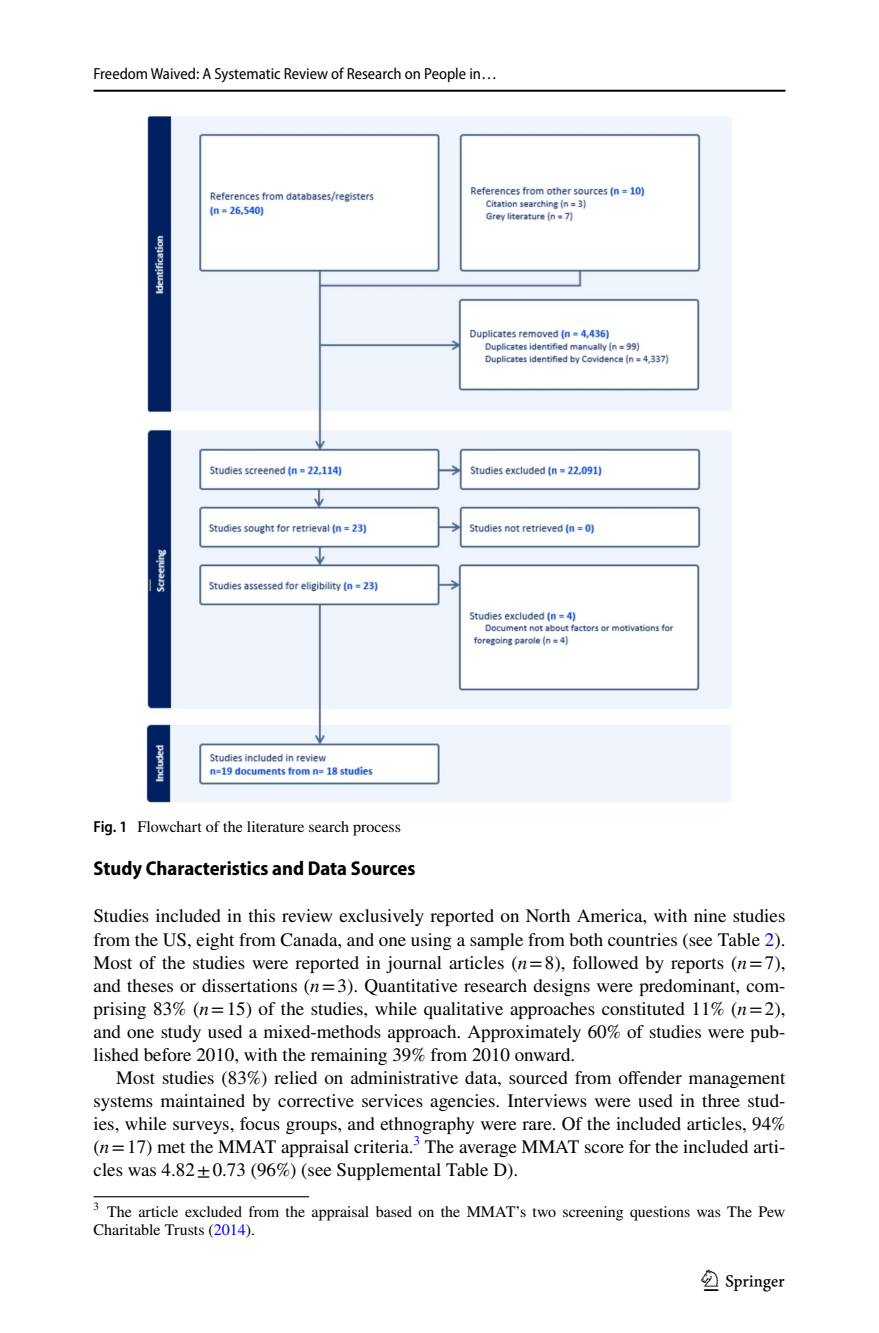
<style>
.page{position:relative;width:879px;height:1333px;background:#fff}
.page>*{position:absolute;margin:0;border:0;box-sizing:border-box;transform-origin:0 0}
.t1{font:30px "Springnew Regular 5";color:#000}
.t2{font:700 semi-condensed 20px "Myriad Pro";color:#000}
.t3{font:19px/23px "STIX";color:#000;text-align:justify}
.t4{font:16px/18.4px "STIX";color:#000}
.t5{font:16px "Myriad Pro Semi Cn 4";color:#000}
.s1{font-family:"Myriad Pro";font-weight:600;font-stretch:semi-condensed}
.s2{color:#00f}
.s3{font-style:italic}
</style>
<div class="page">
<hr style="left:94px;top:90px;width:691px;height:2px;background:#000">
<img style="left:146px;top:116px;width:586px;height:686px">
<hr style="left:94px;top:1196px;width:215px;height:1px;background:#000">
<p class="t5" style="left:94px;top:65px;width:405px">Freedom Waived: A Systematic Review of Research on People in…</p>
<p class="t4" style="left:94px;top:818px;width:309px"><span class="s1">Fig. 1</span> Flowchart of the literature search process</p>
<p class="t2" style="left:94px;top:857px;width:323px">Study Characteristics and Data Sources</p>
<p class="t3" style="left:94px;top:905px;width:693px">Studies included in this review exclusively reported on North America, with nine studies from the US, eight from Canada, and one using a sample from both countries (see Table <span class="s2">2</span>).<br>Most of the studies were reported in journal articles (<span class="s3">n</span>=8), followed by reports (<span class="s3">n</span>=7), and theses or dissertations (<span class="s3">n</span>=3). Quantitative research designs were predominant, com&shy;prising 83% (<span class="s3">n</span>=15) of the studies, while qualitative approaches constituted 11% (<span class="s3">n</span>=2), and one study used a mixed-methods approach. Approximately 60% of studies were pub&shy;lished before 2010, with the remaining 39% from 2010 onward.</p>
<p class="t3" style="left:94px;top:1066px;width:693px;text-indent:23px">Most studies (83%) relied on administrative data, sourced from offender management systems maintained by corrective services agencies. Interviews were used in three stud&shy;ies, while surveys, focus groups, and ethnography were rare. Of the included articles, 94% (<span class="s3">n</span>=17) met the MMAT appraisal criteria.<sup>3</sup> The average MMAT score for the included arti&shy;cles was 4.82±0.73 (96%) (see Supplemental Table D).</p>
<p class="t4" style="left:94px;top:1203px;width:693px"><sup>3</sup> The article excluded from the appraisal based on the MMAT’s two screening questions was The Pew<br>Charitable Trusts (<span class="s2">2014</span>).</p>
<h1 class="t1" style="left:704px;top:1269px;width:83px">1 3</h1>
</div>
